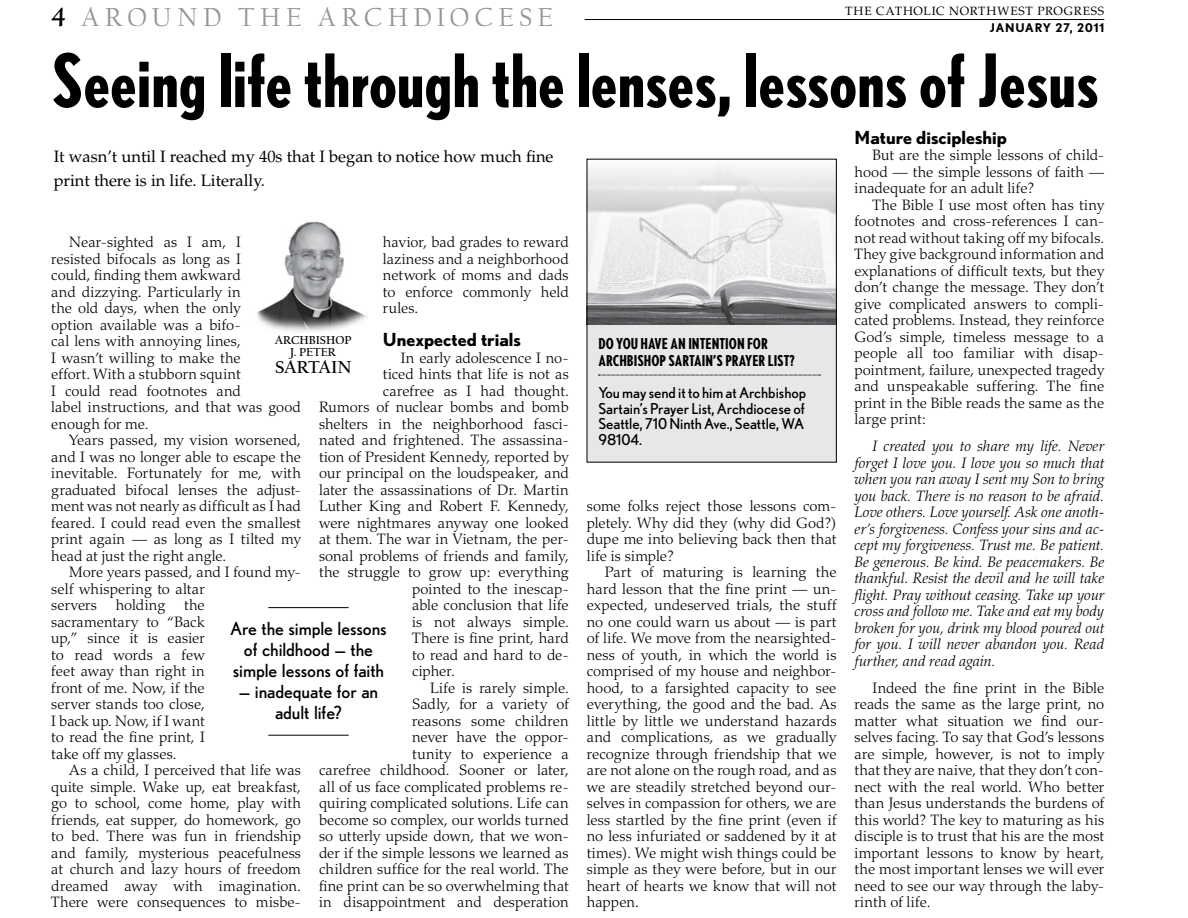
<style>
.page{position:relative;width:1188px;height:918px;background:#fff}
.page>*{position:absolute;margin:0;border:0;box-sizing:border-box;transform-origin:0 0}
.t1{font:700 condensed 73.5px "Nobel";color:#000}
.t2{font:27px "Californian FB";letter-spacing:.19em;color:#939598}
.t3{font:18px/21px "Nobel";letter-spacing:-.005em;color:#000;text-align:center}
.t4{font:700 18px "Nobel";color:#000}
.t5{font:700 18px "Californian FB";color:#000}
.t6{font:16.5px/24px "Palatino";color:#000}
.t7{font:300 15px/16.5px "Palatino";letter-spacing:.005em;color:#000;text-align:justify}
.t8{font:italic 300 15px/16.5px "Palatino";letter-spacing:.005em;color:#000;text-align:justify}
.t9{font:15px/15.8px "Nobel";color:#000}
.t10{font:700 condensed 15px/16.5px "Nobel";color:#000}
.t11{font:12px "Palatino";letter-spacing:.06em;color:#000}
.t12{font:700 12px/12px "Californian FB";color:#000;text-align:center}
.t13{font:700 12px "Nobel";letter-spacing:.075em;color:#000}
.s1{font-weight:700;color:#000}
</style>
<div class="page">
<hr style="left:585px;top:19px;width:519px;height:1px;background:#000">
<hr style="left:268px;top:607px;width:81px;height:1px;background:#000">
<hr style="left:268px;top:735px;width:81px;height:1px;background:#000">
<img style="left:256px;top:221px;width:111px;height:111px">
<div style="left:587px;top:324px;width:250px;height:138px;background:#e6e7e8"></div>
<svg style="left:598px;top:375px;width:223px;height:1px"></svg>
<img style="left:589px;top:166px;width:246px;height:158px">
<h2 class="t2" style="left:51px;top:4px;width:503px"><span class="s1">4</span> AROUND THE ARCHDIOCESE</h2>
<p class="t11" style="left:845px;top:4px;width:261px">the catholic northwest progress</p>
<p class="t13" style="left:990px;top:20px;width:116px">January 27, 2011</p>
<h1 class="t1" style="left:51px;top:37px;width:1049px">SEEING LIFE THROUGH THE LENSES, LESSONS OF JESUS</h1>
<p class="t6" style="left:54px;top:145px;width:501px">It wasn’t until I reached my 40s that I began to notice how much fine print there is in life. Literally.</p>
<p class="t7" style="left:383px;top:234px;width:187px">havior, bad grades to reward laziness and a neighborhood network of moms and dads to enforce commonly held rules.</p>
<p class="t4" style="left:383px;top:329px;width:140px">Unexpected trials</p>
<p class="t7" style="left:401px;top:350px;width:169px">In early adolescence I no-</p>
<p class="t7" style="left:383px;top:366px;width:187px">ticed hints that life is not as</p>
<p class="t7" style="left:383px;top:383px;width:187px">carefree as I had thought.</p>
<p class="t7" style="left:319px;top:399px;width:251px">Rumors of nuclear bombs and bomb</p>
<p class="t7" style="left:319px;top:416px;width:251px">shelters in the neighborhood fasci-</p>
<p class="t7" style="left:319px;top:432px;width:251px">nated and frightened. The assassina-</p>
<p class="t7" style="left:319px;top:449px;width:251px">tion of President Kennedy, reported by</p>
<p class="t7" style="left:319px;top:465px;width:251px">our principal on the loudspeaker, and</p>
<p class="t7" style="left:319px;top:482px;width:251px">later the assassinations of Dr. Martin</p>
<p class="t7" style="left:319px;top:498px;width:251px">Luther King and Robert F. Kennedy,</p>
<p class="t7" style="left:319px;top:515px;width:251px">were nightmares anyway one looked</p>
<p class="t7" style="left:319px;top:531px;width:251px">at them. The war in Vietnam, the per-</p>
<p class="t7" style="left:319px;top:548px;width:251px">sonal problems of friends and family,</p>
<p class="t7" style="left:319px;top:564px;width:251px">the struggle to grow up: everything</p>
<p class="t7" style="left:412px;top:581px;width:158px">pointed to the inescap-</p>
<p class="t7" style="left:412px;top:597px;width:158px">able conclusion that life</p>
<p class="t7" style="left:412px;top:614px;width:158px">is not always simple.</p>
<p class="t7" style="left:412px;top:630px;width:158px">There is fine print, hard</p>
<p class="t7" style="left:412px;top:647px;width:158px">to read and hard to de-</p>
<p class="t7" style="left:412px;top:663px;width:44px">cipher.</p>
<p class="t7" style="left:430px;top:680px;width:140px">Life is rarely simple.</p>
<p class="t7" style="left:412px;top:696px;width:158px">Sadly, for a variety of</p>
<p class="t7" style="left:412px;top:713px;width:158px">reasons some children</p>
<p class="t7" style="left:412px;top:729px;width:158px">never have the oppor-</p>
<p class="t7" style="left:412px;top:746px;width:158px">tunity to experience a</p>
<p class="t7" style="left:319px;top:762px;width:251px">carefree childhood. Sooner or later,</p>
<p class="t7" style="left:319px;top:779px;width:251px">all of us face complicated problems re-</p>
<p class="t7" style="left:319px;top:795px;width:251px">quiring complicated solutions. Life can</p>
<p class="t7" style="left:319px;top:812px;width:251px">become so complex, our worlds turned</p>
<p class="t7" style="left:319px;top:828px;width:251px">so utterly upside down, that we won-</p>
<p class="t7" style="left:319px;top:845px;width:251px">der if the simple lessons we learned as</p>
<p class="t7" style="left:319px;top:861px;width:251px">children suffice for the real world. The</p>
<p class="t7" style="left:319px;top:878px;width:251px">fine print can be so overwhelming that</p>
<p class="t7" style="left:319px;top:894px;width:251px">in disappointment and desperation</p>
<p class="t7" style="left:51px;top:234px;width:251px;text-align:left;text-indent:18px">Near-sighted as I am, I<br>resisted bifocals as long as I<br>could, finding them awkward<br>and dizzying. Particularly in<br>the old days, when the only<br>option available was a bifo-<br>cal lens with annoying lines,<br>I wasn’t willing to make the<br>effort. With a stubborn squint<br>I could read footnotes and<br>label instructions, and that was good enough for me.</p>
<p class="t7" style="left:51px;top:432px;width:251px;text-indent:18px">Years passed, my vision worsened, and I was no longer able to escape the inevitable. Fortunately for me, with graduated bifocal lenses the adjust&shy;ment was not nearly as difficult as I had feared. I could read even the smallest print again — as long as I tilted my head at just the right angle.</p>
<p class="t7" style="left:51px;top:564px;width:251px;text-align:left;text-indent:18px">More years passed, and I found my&shy;self whispering to altar<br>servers</p>
<p class="t12" style="left:275px;top:335px;width:78px">ARCHBISHOP<br>J. PETER</p>
<p class="t5" style="left:275px;top:358px;width:78px">SARTAIN</p>
<p class="t7" style="left:51px;top:597px;width:155px;text-indent:133px">the sacramentary to “Back up,” since it is easier to read words a few feet away than right in front of me. Now, if the server stands too close, I back up. Now, if I want to read the fine print, I take off my glasses.</p>
<p class="t7" style="left:51px;top:762px;width:251px;text-indent:18px">As a child, I perceived that life was quite simple. Wake up, eat breakfast, go to school, come home, play with friends, eat supper, do homework, go to bed. There was fun in friendship and family, mysterious peacefulness at church and lazy hours of freedom dreamed away with imagination.<br>There were consequences to misbe-</p>
<p class="t7" style="left:116px;top:597px;width:51px">holding</p>
<p class="t3" style="left:230px;top:618px;width:158px">Are the simple lessons of childhood — the simple lessons of faith</p>
<p class="t3" style="left:239px;top:681px;width:141px">— inadequate for an adult life?</p>
<p class="t10" style="left:598px;top:335px;width:198px">DO YOU HAVE AN INTENTION FOR<br>ARCHBISHOP SARTAIN’S PRAYER LIST?</p>
<p class="t9" style="left:598px;top:384px;width:209px">You may send it to him at Archbishop<br>Sartain’s Prayer List, Archdiocese of<br>Seattle, 710 Ninth Ave., Seattle, WA<br>98104.</p>
<p class="t7" style="left:587px;top:498px;width:251px">some folks reject those lessons com&shy;pletely. Why did they (why did God?) dupe me into believing back then that life is simple?</p>
<p class="t7" style="left:587px;top:564px;width:251px;text-indent:18px">Part of maturing is learning the hard lesson that the fine print — un&shy;expected, undeserved trials, the stuff no one could warn us about — is part of life. We move from the nearsighted&shy;ness of youth, in which the world is comprised of my house and neighbor&shy;hood, to a farsighted capacity to see everything, the good and the bad. As little by little we understand hazards and complications, as we gradually recognize through friendship that we are not alone on the rough road, and as we are steadily stretched beyond our&shy;selves in compassion for others, we are less startled by the fine print (even if no less infuriated or saddened by it at times). We might wish things could be simple as they were before, but in our heart of hearts we know that will not happen.</p>
<p class="t4" style="left:855px;top:127px;width:154px">Mature discipleship</p>
<p class="t7" style="left:855px;top:147px;width:251px;text-indent:18px">But are the simple lessons of child&shy;hood — the simple lessons of faith — inadequate for an adult life?</p>
<p class="t7" style="left:855px;top:197px;width:251px;text-indent:18px">The Bible I use most often has tiny footnotes and cross-references I can&shy;not read without taking off my bifocals.<br>They give background information and explanations of difficult texts, but they don’t change the message. They don’t give complicated answers to compli&shy;cated problems. Instead, they reinforce God’s simple, timeless message to a people all too familiar with disap&shy;pointment, failure, unexpected tragedy and unspeakable suffering. The fine print in the Bible reads the same as the large print:</p>
<p class="t8" style="left:855px;top:438px;width:251px;text-indent:18px">I created you to share my life. Never forget I love you. I love you so much that when you ran away I sent my Son to bring you back. There is no reason to be afraid.<br>Love others. Love yourself. Ask one anoth&shy;er’s forgiveness. Confess your sins and ac&shy;cept my forgiveness. Trust me. Be patient.<br>Be generous. Be kind. Be peacemakers. Be thankful. Resist the devil and he will take flight. Pray without ceasing. Take up your cross and follow me. Take and eat my body broken for you, drink my blood poured out for you. I will never abandon you. Read further, and read again.</p>
<p class="t7" style="left:855px;top:680px;width:251px;text-indent:18px">Indeed the fine print in the Bible reads the same as the large print, no matter what situation we find our&shy;selves facing. To say that God’s lessons are simple, however, is not to imply that they are naive, that they don’t con&shy;nect with the real world. Who better than Jesus understands the burdens of this world? The key to maturing as his disciple is to trust that his are the most important lessons to know by heart, the most important lenses we will ever need to see our way through the laby&shy;rinth of life.</p>
</div>
